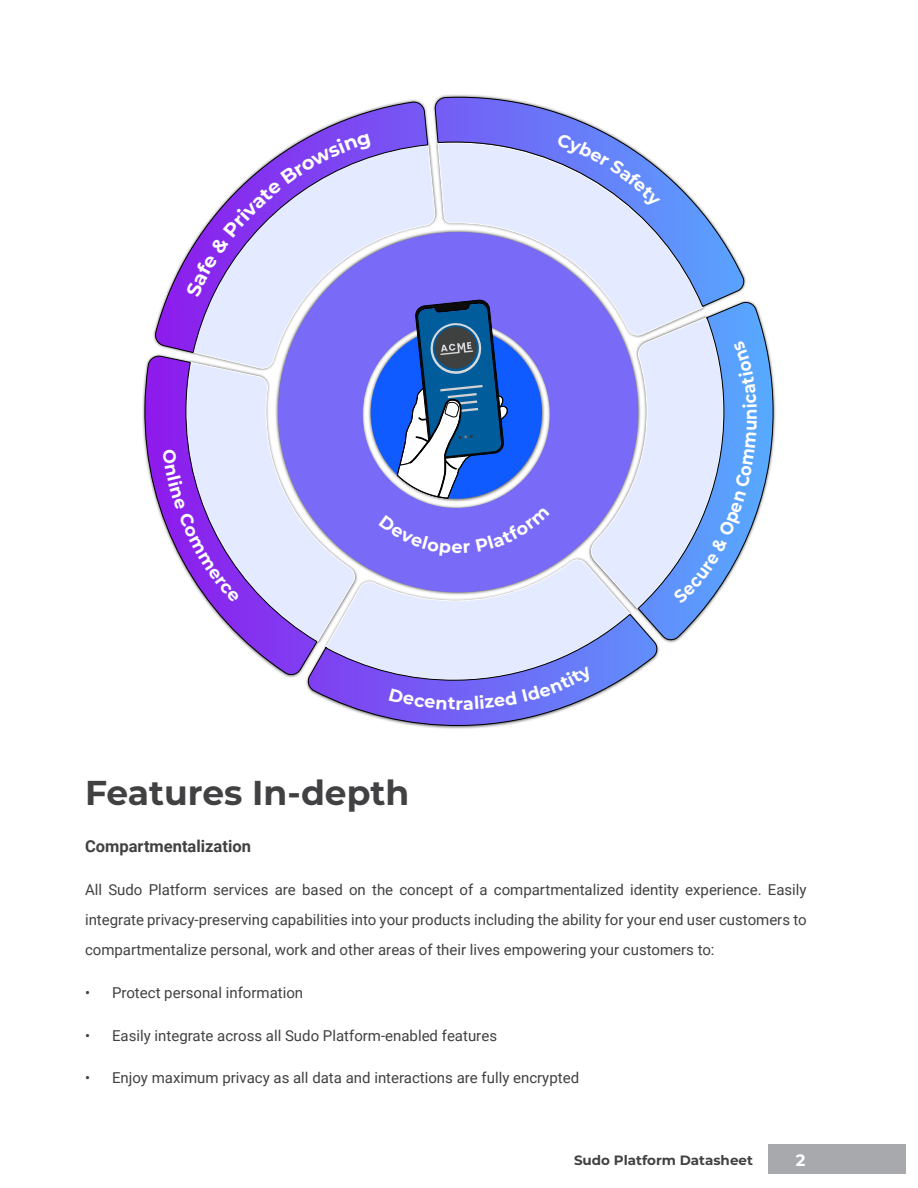
<style>
.page{position:relative;width:918px;height:1188px;background:#fff}
.page>*{position:absolute;margin:0;border:0;box-sizing:border-box;transform-origin:0 0}
.t1{font:700 34.5px "Montserrat";color:#414042}
.t2{font:700 18.15px "Montserrat";color:#fff;scale:.91 1}
.t3{font:700 17.7px "Montserrat";color:#fff}
.t4{font:700 16.5px "Roboto";color:#414042}
.t5{font:700 16.5px "Montserrat";color:#fff}
.t6{font:15px/30px "Roboto";color:#414042;text-align:justify}
.t7{font:700 13.5px "Montserrat";color:#414042}
</style>
<div class="page">
<div style="left:768px;top:1145px;width:138px;height:29px;background:#a7a9ac"></div>
<svg style="left:144px;top:97px;width:630px;height:629px"></svg>
<svg style="left:162px;top:133px;width:595px;height:577px"></svg>
<p class="t3" style="left:451px;top:534px;width:13px">e</p>
<p class="t3" style="left:456px;top:691px;width:9px">r</p>
<p class="t2" style="left:737px;top:420px;width:14px;rotate:-90deg">n</p>
<h1 class="t1" style="left:85px;top:768px;width:326px">Features In-depth</h1>
<p class="t4" style="left:85px;top:835px;width:167px">Compartmentalization</p>
<p class="t6" style="left:85px;top:874px;width:723px">All Sudo Platform services are based on the concept of a compartmentalized identity experience. Easily integrate privacy-preserving capabilities into your products including the ability for your end user customers to compartmentalize personal, work and other areas of their lives empowering your customers to:</p>
<p class="t6" style="left:85px;top:977px;width:220px">• Protect personal information</p>
<p class="t6" style="left:85px;top:1020px;width:414px">• Easily integrate across all Sudo Platform-enabled features</p>
<p class="t6" style="left:85px;top:1062px;width:496px">• Enjoy maximum privacy as all data and interactions are fully encrypted</p>
<p class="t7" style="left:574px;top:1150px;width:180px">Sudo Platform Datasheet</p>
<p class="t5" style="left:796px;top:1148px;width:11px">2</p>
</div>
